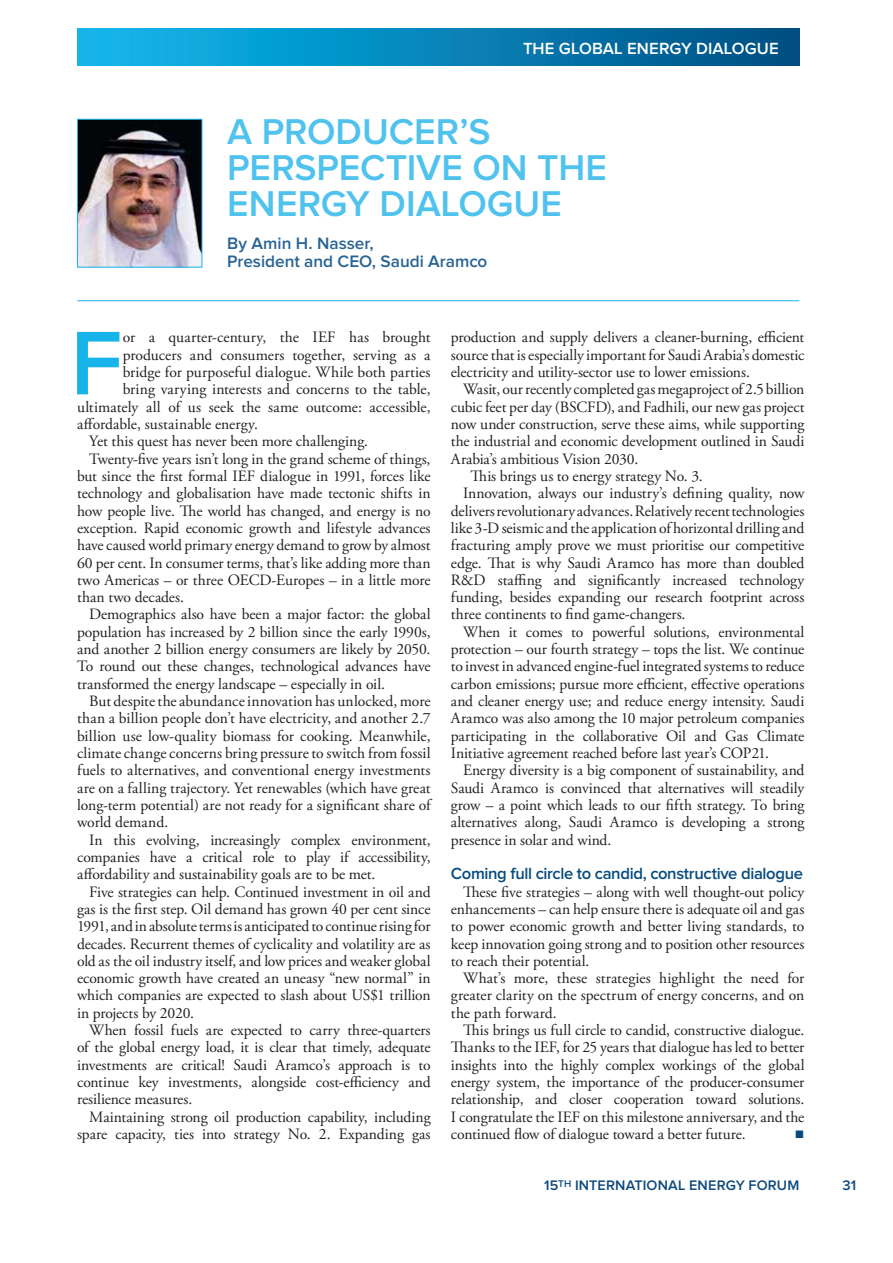
<style>
.page{position:relative;width:893px;height:1263px;background:#fff}
.page>*{position:absolute;margin:0;border:0;box-sizing:border-box;transform-origin:0 0}
.t1{font:600 93.6px "Proxima Nova";color:#17b4e9}
.t2{font:600 37.2px/35.8px "Proxima Nova";color:#50c2ee}
.t3{font:600 17.1px/18.6px "Proxima Nova";color:#296393}
.t4{font:600 16.8px "Proxima Nova";letter-spacing:-.02em;color:#074b7e}
.t5{font:600 16.8px "Proxima Nova";letter-spacing:.005em;color:#fff}
.t6{font:15.75px/17.2px "Adobe Garamond Pro";letter-spacing:-.005em;color:#231f20;text-align:justify}
.t7{font:600 14.25px "Proxima Nova";letter-spacing:.01em;color:#0f4a7d}
</style>
<div class="page">
<div style="left:77px;top:29px;width:722px;height:36px;background:linear-gradient(to right,#10bbf0,#004f83)"></div>
<img style="left:79px;top:121px;width:121px;height:144px">
<div style="left:77px;top:119px;width:125px;height:148px;border:1px solid #17b4e9"></div>
<hr style="left:77px;top:300px;width:722px;height:1px;background:#17b4e9">
<p class="t5" style="left:523px;top:43px;width:257px">THE GLOBAL ENERGY DIALOGUE</p>
<h2 class="t2" style="left:227px;top:117px;width:381px">A PRODUCER’S<br>PERSPECTIVE ON THE<br>ENERGY DIALOGUE</h2>
<p class="t3" style="left:227px;top:235px;width:262px">By Amin H. Nasser,<br>President and CEO, Saudi Aramco</p>
<h1 class="t1" style="left:70px;top:333px;width:54px">F</h1>
<p class="t6" style="left:123px;top:330px;width:309px">or a quarter-century, the IEF has brought</p>
<p class="t6" style="left:123px;top:347px;width:309px">producers and consumers together, serving as a</p>
<p class="t6" style="left:123px;top:365px;width:309px">bridge for purposeful dialogue. While both parties</p>
<p class="t6" style="left:123px;top:382px;width:309px">bring varying interests and concerns to the table,</p>
<p class="t6" style="left:77px;top:399px;width:355px">ultimately all of us seek the same outcome: accessible,</p>
<p class="t6" style="left:77px;top:417px;width:182px">affordable, sustainable energy.</p>
<p class="t6" style="left:89px;top:434px;width:280px">Yet this quest has never been more challenging.</p>
<p class="t6" style="left:89px;top:451px;width:343px">Twenty-five years isn’t long in the grand scheme of things,</p>
<p class="t6" style="left:77px;top:469px;width:355px">but since the first formal IEF dialogue in 1991, forces like</p>
<p class="t6" style="left:77px;top:486px;width:355px">technology and globalisation have made tectonic shifts in</p>
<p class="t6" style="left:77px;top:503px;width:355px">how people live. The world has changed, and energy is no</p>
<p class="t6" style="left:77px;top:521px;width:355px">exception. Rapid economic growth and lifestyle advances</p>
<p class="t6" style="left:77px;top:538px;width:355px">have caused world primary energy demand to grow by almost</p>
<p class="t6" style="left:77px;top:555px;width:355px">60 per cent. In consumer terms, that’s like adding more than</p>
<p class="t6" style="left:77px;top:573px;width:355px">two Americas – or three OECD-Europes – in a little more</p>
<p class="t6" style="left:77px;top:590px;width:108px">than two decades.</p>
<p class="t6" style="left:89px;top:607px;width:343px">Demographics also have been a major factor: the global</p>
<p class="t6" style="left:77px;top:624px;width:355px">population has increased by 2 billion since the early 1990s,</p>
<p class="t6" style="left:77px;top:642px;width:355px">and another 2 billion energy consumers are likely by 2050.</p>
<p class="t6" style="left:77px;top:659px;width:355px">To round out these changes, technological advances have</p>
<p class="t6" style="left:77px;top:676px;width:309px">transformed the energy landscape – especially in oil.</p>
<p class="t6" style="left:89px;top:694px;width:343px">But despite the abundance innovation has unlocked, more</p>
<p class="t6" style="left:77px;top:711px;width:355px">than a billion people don’t have electricity, and another 2.7</p>
<p class="t6" style="left:77px;top:728px;width:355px">billion use low-quality biomass for cooking. Meanwhile,</p>
<p class="t6" style="left:77px;top:746px;width:355px">climate change concerns bring pressure to switch from fossil</p>
<p class="t6" style="left:77px;top:763px;width:355px">fuels to alternatives, and conventional energy investments</p>
<p class="t6" style="left:77px;top:780px;width:355px">are on a falling trajectory. Yet renewables (which have great</p>
<p class="t6" style="left:77px;top:798px;width:355px">long-term potential) are not ready for a significant share of</p>
<p class="t6" style="left:77px;top:815px;width:93px">world demand.</p>
<p class="t6" style="left:89px;top:832px;width:343px">In this evolving, increasingly complex environment,</p>
<p class="t6" style="left:77px;top:850px;width:355px">companies have a critical role to play if accessibility,</p>
<p class="t6" style="left:77px;top:867px;width:300px">affordability and sustainability goals are to be met.</p>
<p class="t6" style="left:89px;top:884px;width:343px">Five strategies can help. Continued investment in oil and</p>
<p class="t6" style="left:77px;top:902px;width:355px">gas is the first step. Oil demand has grown 40 per cent since</p>
<p class="t6" style="left:77px;top:919px;width:355px">1991, and in absolute terms is anticipated to continue rising for</p>
<p class="t6" style="left:77px;top:936px;width:355px">decades. Recurrent themes of cyclicality and volatility are as</p>
<p class="t6" style="left:77px;top:953px;width:355px">old as the oil industry itself, and low prices and weaker global</p>
<p class="t6" style="left:77px;top:971px;width:355px">economic growth have created an uneasy “new normal” in</p>
<p class="t6" style="left:77px;top:988px;width:355px">which companies are expected to slash about US$1 trillion</p>
<p class="t6" style="left:77px;top:1005px;width:119px">in projects by 2020.</p>
<p class="t6" style="left:89px;top:1023px;width:343px">When fossil fuels are expected to carry three-quarters</p>
<p class="t6" style="left:77px;top:1040px;width:355px">of the global energy load, it is clear that timely, adequate</p>
<p class="t6" style="left:77px;top:1057px;width:355px">investments are critical! Saudi Aramco’s approach is to</p>
<p class="t6" style="left:77px;top:1075px;width:355px">continue key investments, alongside cost-efficiency and</p>
<p class="t6" style="left:77px;top:1092px;width:117px">resilience measures.</p>
<p class="t6" style="left:89px;top:1109px;width:343px">Maintaining strong oil production capability, including</p>
<p class="t6" style="left:77px;top:1127px;width:355px">spare capacity, ties into strategy No. 2. Expanding gas</p>
<p class="t6" style="left:451px;top:330px;width:355px">production and supply delivers a cleaner-burning, efficient source that is especially important for Saudi Arabia’s domestic electricity and utility-sector use to lower emissions.</p>
<p class="t6" style="left:463px;top:382px;width:343px">Wasit, our recently completed gas megaproject of 2.5 billion</p>
<p class="t6" style="left:451px;top:399px;width:355px">cubic feet per day (BSCFD), and Fadhili, our new gas project</p>
<p class="t6" style="left:451px;top:417px;width:355px">now under construction, serve these aims, while supporting</p>
<p class="t6" style="left:451px;top:434px;width:355px">the industrial and economic development outlined in Saudi</p>
<p class="t6" style="left:451px;top:451px;width:189px">Arabia’s ambitious Vision 2030.</p>
<p class="t6" style="left:470px;top:469px;width:234px">This brings us to energy strategy No. 3.</p>
<p class="t6" style="left:463px;top:486px;width:343px">Innovation, always our industry’s defining quality, now</p>
<p class="t6" style="left:451px;top:503px;width:355px">delivers revolutionary advances. Relatively recent technologies</p>
<p class="t6" style="left:451px;top:521px;width:355px">like 3-D seismic and the application of horizontal drilling and</p>
<p class="t6" style="left:451px;top:538px;width:355px">fracturing amply prove we must prioritise our competitive</p>
<p class="t6" style="left:451px;top:555px;width:355px">edge. That is why Saudi Aramco has more than doubled</p>
<p class="t6" style="left:451px;top:573px;width:355px">R&amp;D staffing and significantly increased technology</p>
<p class="t6" style="left:451px;top:590px;width:355px">funding, besides expanding our research footprint across</p>
<p class="t6" style="left:451px;top:607px;width:236px">three continents to find game-changers.</p>
<p class="t6" style="left:463px;top:624px;width:343px">When it comes to powerful solutions, environmental</p>
<p class="t6" style="left:451px;top:642px;width:355px">protection – our fourth strategy – tops the list. We continue</p>
<p class="t6" style="left:451px;top:659px;width:355px">to invest in advanced engine-fuel integrated systems to reduce</p>
<p class="t6" style="left:451px;top:676px;width:355px">carbon emissions; pursue more efficient, effective operations</p>
<p class="t6" style="left:451px;top:694px;width:355px">and cleaner energy use; and reduce energy intensity. Saudi</p>
<p class="t6" style="left:451px;top:711px;width:355px">Aramco was also among the 10 major petroleum companies</p>
<p class="t6" style="left:451px;top:728px;width:355px">participating in the collaborative Oil and Gas Climate</p>
<p class="t6" style="left:451px;top:746px;width:320px">Initiative agreement reached before last year’s COP21.</p>
<p class="t6" style="left:463px;top:763px;width:343px">Energy diversity is a big component of sustainability, and</p>
<p class="t6" style="left:451px;top:780px;width:355px">Saudi Aramco is convinced that alternatives will steadily</p>
<p class="t6" style="left:451px;top:798px;width:355px">grow – a point which leads to our fifth strategy. To bring</p>
<p class="t6" style="left:451px;top:815px;width:355px">alternatives along, Saudi Aramco is developing a strong</p>
<p class="t6" style="left:451px;top:832px;width:162px">presence in solar and wind.</p>
<p class="t4" style="left:451px;top:868px;width:354px">Coming full circle to candid, constructive dialogue</p>
<p class="t6" style="left:451px;top:884px;width:355px;text-indent:12px">These five strategies – along with well thought-out policy enhancements – can help ensure there is adequate oil and gas to power economic growth and better living standards, to keep innovation going strong and to position other resources to reach their potential.</p>
<p class="t6" style="left:451px;top:971px;width:355px;text-indent:12px">What’s more, these strategies highlight the need for greater clarity on the spectrum of energy concerns, and on the path forward.</p>
<p class="t6" style="left:451px;top:1023px;width:355px;text-indent:12px">This brings us full circle to candid, constructive dialogue.<br>Thanks to the IEF, for 25 years that dialogue has led to better insights into the highly complex workings of the global energy system, the importance of the producer-consumer relationship, and closer cooperation toward solutions.<br>I congratulate the IEF on this milestone anniversary, and the continued flow of dialogue toward a better future.</p>
<p class="t7" style="left:544px;top:1181px;width:257px">15<sup>TH</sup> INTERNATIONAL ENERGY FORUM</p>
<p class="t7" style="left:842px;top:1181px;width:15px">31</p>
</div>
